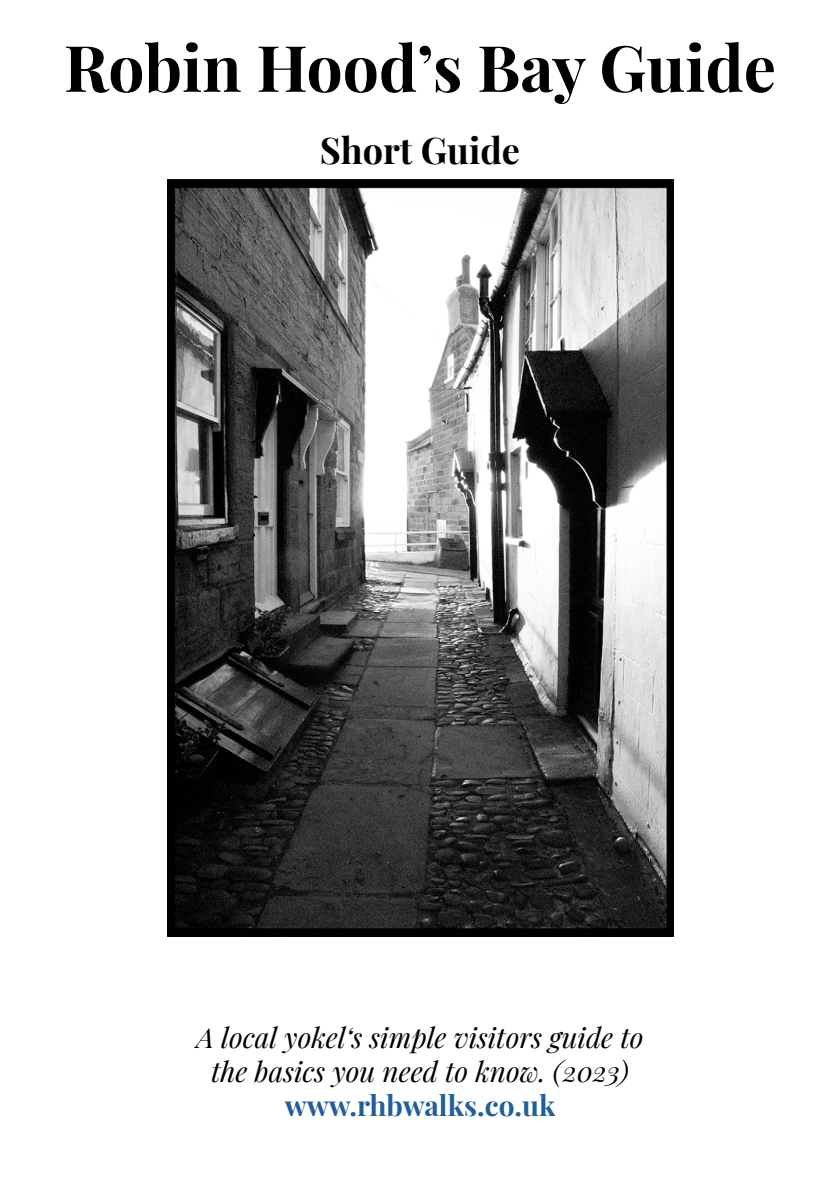
<style>
.page{position:relative;width:840px;height:1191px;background:#fff}
.page>*{position:absolute;margin:0;border:0;box-sizing:border-box;transform-origin:0 0}
.t1{font:700 64px "Playfair Display";color:#000}
.t2{font:700 36px "Playfair Display";color:#000}
.t3{font:italic 28px/33.6px "Playfair Display";color:#000;text-align:center}
.t4{font:700 28px "Playfair Display";color:#215e9e}
</style>
<div class="page">
<img style="left:168px;top:179px;width:505px;height:757px">
<h1 class="t1" style="left:64px;top:18px;width:713px">Robin Hood’s Bay Guide</h1>
<p class="t2" style="left:320px;top:122px;width:201px">Short Guide</p>
<p class="t3" style="left:196px;top:1018px;width:448px">A local yokel‘s simple visitors guide to the basics you need to know. (2023)</p>
<p class="t4" style="left:284px;top:1083px;width:272px">www.rhbwalks.co.uk</p>
</div>
